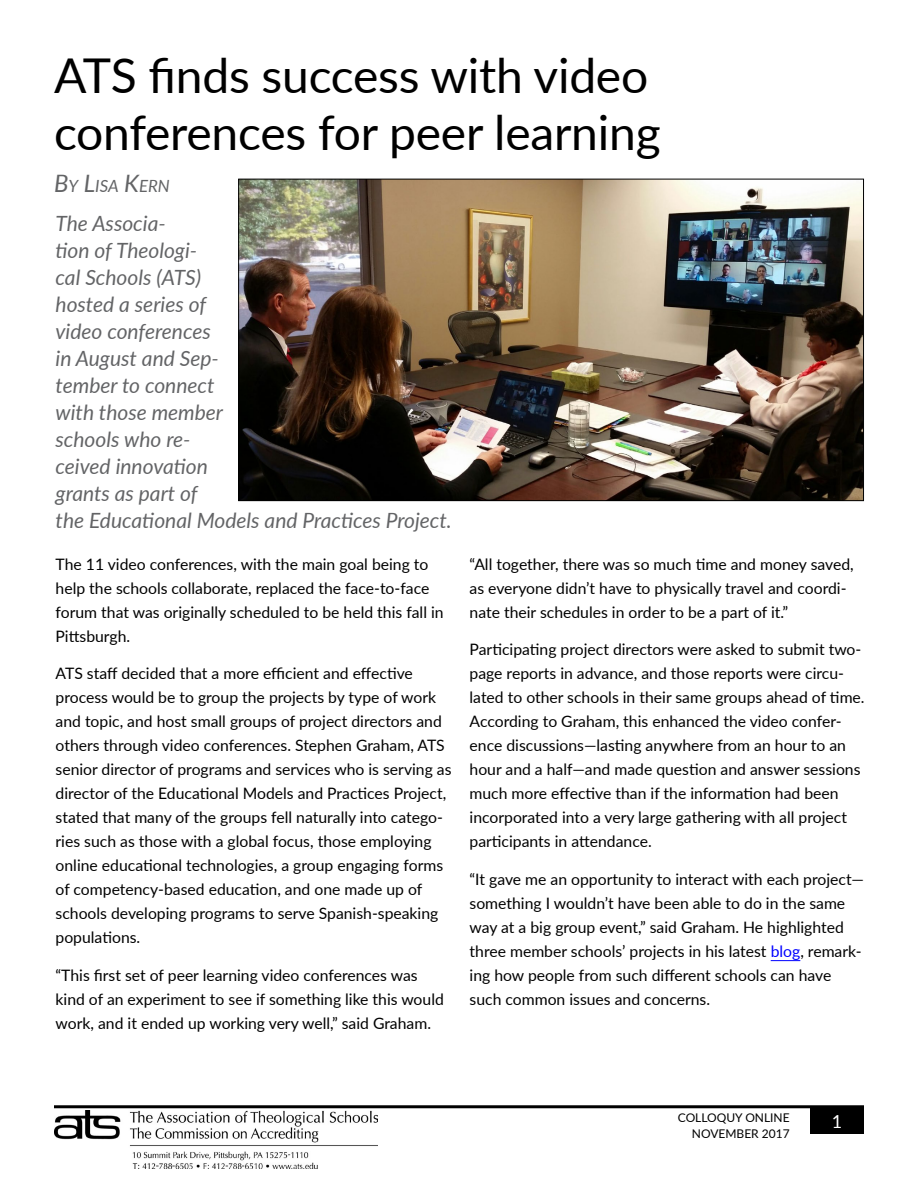
<style>
.page{position:relative;width:918px;height:1188px;background:#fff}
.page>*{position:absolute;margin:0;border:0;box-sizing:border-box;transform-origin:0 0}
.Headline{font:48px/57.6px "Lato";letter-spacing:-.005em;color:#000}
.Deckhead{font:italic 21px/27px "Lato";color:#636466}
.t1{font:18px "Lato";color:#fff}
.Byline{font:italic 16.8px "Lato";color:#636466}
.Body_Text{font:15.75px/24px "Lato";color:#000}
.t2{font:12px/16.5px "Lato";color:#000;text-align:right}
.s1{font-size:24px}
.s2{color:#00f}
</style>
<div class="page">
<div style="left:810px;top:1107px;width:54px;height:27px;background:#000"></div>
<hr style="left:54px;top:1105px;width:810px;height:3px;background:#000">
<img style="left:54px;top:1110px;width:324px;height:59px">
<img style="left:240px;top:181px;width:622px;height:318px">
<svg style="left:771px;top:960px;width:29px;height:1px"></svg>
<p class="Headline" style="left:54px;top:44px;width:608px">ATS finds success with video conferences for peer learning</p>
<p class="Byline" style="left:54px;top:173px;width:117px"><span class="s1">B</span>Y <span class="s1">L</span>ISA <span class="s1">K</span>ERN</p>
<p class="Deckhead" style="left:56px;top:209px;width:398px">The Associa-<br>tion of Theologi-<br>cal Schools (ATS)<br>hosted a series of<br>video conferences<br>in August and Sep-<br>tember to connect<br>with those member<br>schools who re-<br>ceived innovation<br>grants as part of<br>the Educational Models and Practices Project.</p>
<p class="Body_Text" style="left:56px;top:552px;width:390px">The 11 video conferences, with the main goal being to help the schools collaborate, replaced the face-to-face forum that was originally scheduled to be held this fall in Pittsburgh.</p>
<p class="Body_Text" style="left:56px;top:661px;width:397px">ATS staff decided that a more efficient and effective process would be to group the projects by type of work and topic, and host small groups of project directors and others through video conferences. Stephen Graham, ATS senior director of programs and services who is serving as director of the Educational Models and Practices Project, stated that many of the groups fell naturally into catego&shy;ries such as those with a global focus, those employing online educational technologies, a group engaging forms of competency-based education, and one made up of schools developing programs to serve Spanish-speaking populations.</p>
<p class="Body_Text" style="left:56px;top:963px;width:390px">“This first set of peer learning video conferences was kind of an experiment to see if something like this would work, and it ended up working very well,” said Graham.</p>
<p class="Body_Text" style="left:470px;top:552px;width:386px">“All together, there was so much time and money saved, as everyone didn’t have to physically travel and coordi&shy;nate their schedules in order to be a part of it.”</p>
<p class="Body_Text" style="left:470px;top:637px;width:397px">Participating project directors were asked to submit two&shy;page reports in advance, and those reports were circu&shy;lated to other schools in their same groups ahead of time.<br>According to Graham, this enhanced the video confer&shy;ence discussions—lasting anywhere from an hour to an hour and a half—and made question and answer sessions much more effective than if the information had been incorporated into a very large gathering with all project participants in attendance.</p>
<p class="Body_Text" style="left:470px;top:867px;width:396px">“It gave me an opportunity to interact with each project— something I wouldn’t have been able to do in the same way at a big group event,” said Graham. He highlighted three member schools’ projects in his latest <span class="s2">blog</span>, remark&shy;ing how people from such different schools can have such common issues and concerns.</p>
<p class="t2" style="left:678px;top:1108px;width:113px">COLLOQUY ONLINE<br>NOVEMBER 2017</p>
<p class="t1" style="left:832px;top:1108px;width:12px">1</p>
</div>
